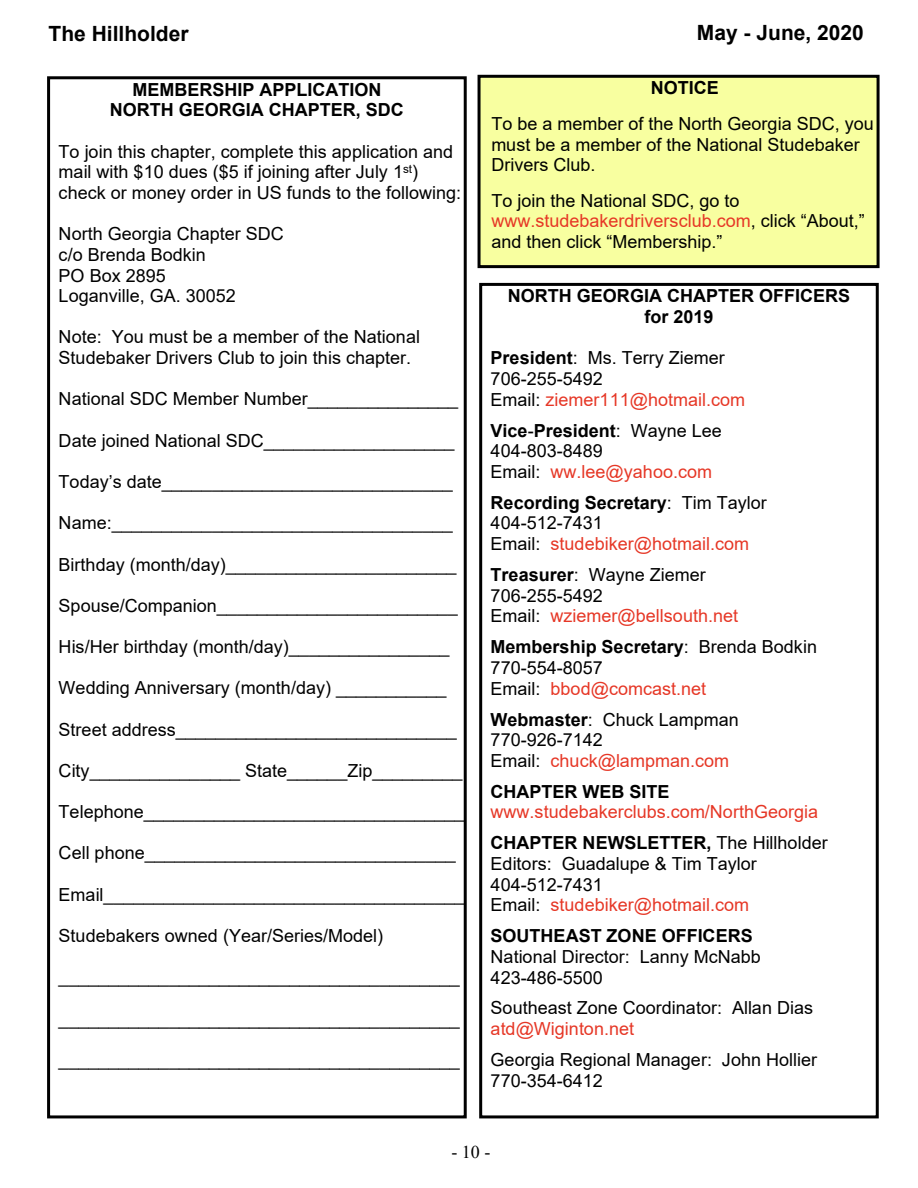
<style>
.page{position:relative;width:918px;height:1188px;background:#fff}
.page>*{position:absolute;margin:0;border:0;box-sizing:border-box;transform-origin:0 0}
.t1{font:700 21px "Arial";color:#000}
.t2{font:18px/20.7px "Arial";color:#000}
.t3{font:700 18px/20.7px "Arial";color:#000;text-align:center}
.t4{font:18px/30.9px "Arial";color:#e63726}
.t5{font:18px "Times New Roman";color:#000}
.s1{color:#e63726}
.s2{font-weight:700}
.s3{font-weight:700;color:#000}
.s4{color:#000}
</style>
<div class="page">
<div style="left:47px;top:76px;width:420px;height:1042px;border:3px solid #000"></div>
<div style="left:479px;top:76px;width:399px;height:191px;background:#f8ffa0"></div>
<div style="left:478px;top:75px;width:402px;height:193px;border:3px solid #000"></div>
<div style="left:479px;top:283px;width:400px;height:835px;border:3px solid #000"></div>
<p class="t1" style="left:49px;top:26px;width:141px">The Hillholder</p>
<p class="t3" style="left:110px;top:81px;width:296px">MEMBERSHIP APPLICATION<br>NORTH GEORGIA CHAPTER, SDC</p>
<p class="t2" style="left:59px;top:143px;width:404px">To join this chapter, complete this application and mail with $10 dues ($5 if joining after July 1<sup>st</sup>) check or money order in US funds to the following:</p>
<p class="t2" style="left:59px;top:225px;width:227px">North Georgia Chapter SDC c/o Brenda Bodkin<br>PO Box 2895<br>Loganville, GA. 30052</p>
<p class="t2" style="left:59px;top:328px;width:363px">Note: You must be a member of the National<br>Studebaker Drivers Club to join this chapter.</p>
<p class="t2" style="left:59px;top:390px;width:401px">National SDC Member Number_______________</p>
<p class="t2" style="left:59px;top:432px;width:397px">Date joined National SDC___________________</p>
<p class="t2" style="left:59px;top:473px;width:396px">Today’s date_____________________________</p>
<p class="t2" style="left:59px;top:514px;width:396px">Name:__________________________________</p>
<p class="t2" style="left:59px;top:555px;width:399px">Birthday (month/day)_______________________</p>
<p class="t2" style="left:59px;top:597px;width:401px">Spouse/Companion________________________</p>
<p class="t2" style="left:59px;top:638px;width:392px">His/Her birthday (month/day)________________</p>
<p class="t2" style="left:59px;top:679px;width:389px">Wedding Anniversary (month/day) ___________</p>
<p class="t2" style="left:59px;top:721px;width:400px">Street address____________________________</p>
<p class="t2" style="left:59px;top:762px;width:405px">City_______________ State______Zip_________</p>
<p class="t2" style="left:59px;top:803px;width:408px">Telephone________________________________</p>
<p class="t2" style="left:59px;top:844px;width:399px">Cell phone_______________________________</p>
<p class="t2" style="left:59px;top:886px;width:408px">Email____________________________________</p>
<p class="t2" style="left:59px;top:927px;width:326px">Studebakers owned (Year/Series/Model)</p>
<p class="t2" style="left:59px;top:968px;width:403px">________________________________________</p>
<p class="t2" style="left:59px;top:1010px;width:403px">________________________________________</p>
<p class="t2" style="left:59px;top:1051px;width:403px">________________________________________</p>
<p class="t1" style="left:697px;top:25px;width:169px">May - June, 2020</p>
<p class="t3" style="left:651px;top:79px;width:70px">NOTICE</p>
<p class="t2" style="left:491px;top:115px;width:384px">To be a member of the North Georgia SDC, you must be a member of the National Studebaker<br>Drivers Club.</p>
<p class="t2" style="left:491px;top:192px;width:375px">To join the National SDC, go to <span class="s1">www.studebakerdriversclub.com</span>, click “About,” and then click “Membership.”</p>
<p class="t3" style="left:508px;top:287px;width:344px">NORTH GEORGIA CHAPTER OFFICERS for 2019</p>
<p class="t2" style="left:491px;top:349px;width:256px"><span class="s2">President</span>: Ms. Terry Ziemer<br>706-255-5492<br>Email: <span class="s1">ziemer111@hotmail.com</span></p>
<p class="t2" style="left:491px;top:422px;width:233px"><span class="s2">Vice</span>-<span class="s2">President</span>: Wayne Lee<br>404-803-8489<br>Email: <span class="s1">ww.lee@yahoo.com</span></p>
<p class="t2" style="left:491px;top:494px;width:278px"><span class="s2">Recording Secretary</span>: Tim Taylor<br>404-512-7431<br>Email: <span class="s1">studebiker@hotmail.com</span></p>
<p class="t2" style="left:491px;top:566px;width:249px"><span class="s2">Treasurer</span>: Wayne Ziemer<br>706-255-5492<br>Email: <span class="s1">wziemer@bellsouth.net</span></p>
<p class="t2" style="left:491px;top:638px;width:328px"><span class="s2">Membership Secretary</span>: Brenda Bodkin<br>770-554-8057<br>Email: <span class="s1">bbod@comcast.net</span></p>
<p class="t2" style="left:491px;top:711px;width:250px"><span class="s2">Webmaster</span>: Chuck Lampman<br>770-926-7142<br>Email: <span class="s1">chuck@lampman.com</span></p>
<p class="t3" style="left:491px;top:783px;width:181px">CHAPTER WEB SITE</p>
<p class="t4" style="left:491px;top:798px;width:339px">www.studebakerclubs.com/NorthGeorgia<br><span class="s3">CHAPTER NEWSLETTER,</span> <span class="s4">The Hillholder</span></p>
<p class="t2" style="left:491px;top:855px;width:268px">Editors: Guadalupe &amp; Tim Taylor<br>404-512-7431<br>Email: <span class="s1">studebiker@hotmail.com</span></p>
<p class="t3" style="left:491px;top:927px;width:264px">SOUTHEAST ZONE OFFICERS</p>
<p class="t2" style="left:491px;top:948px;width:272px">National Director: Lanny McNabb<br>423-486-5500</p>
<p class="t2" style="left:491px;top:999px;width:324px">Southeast Zone Coordinator: Allan Dias</p>
<p class="t4" style="left:491px;top:1015px;width:145px">atd@Wiginton.net</p>
<p class="t2" style="left:491px;top:1051px;width:328px">Georgia Regional Manager: John Hollier<br>770-354-6412</p>
<p class="t5" style="left:451px;top:1146px;width:41px">- 10 -</p>
</div>
